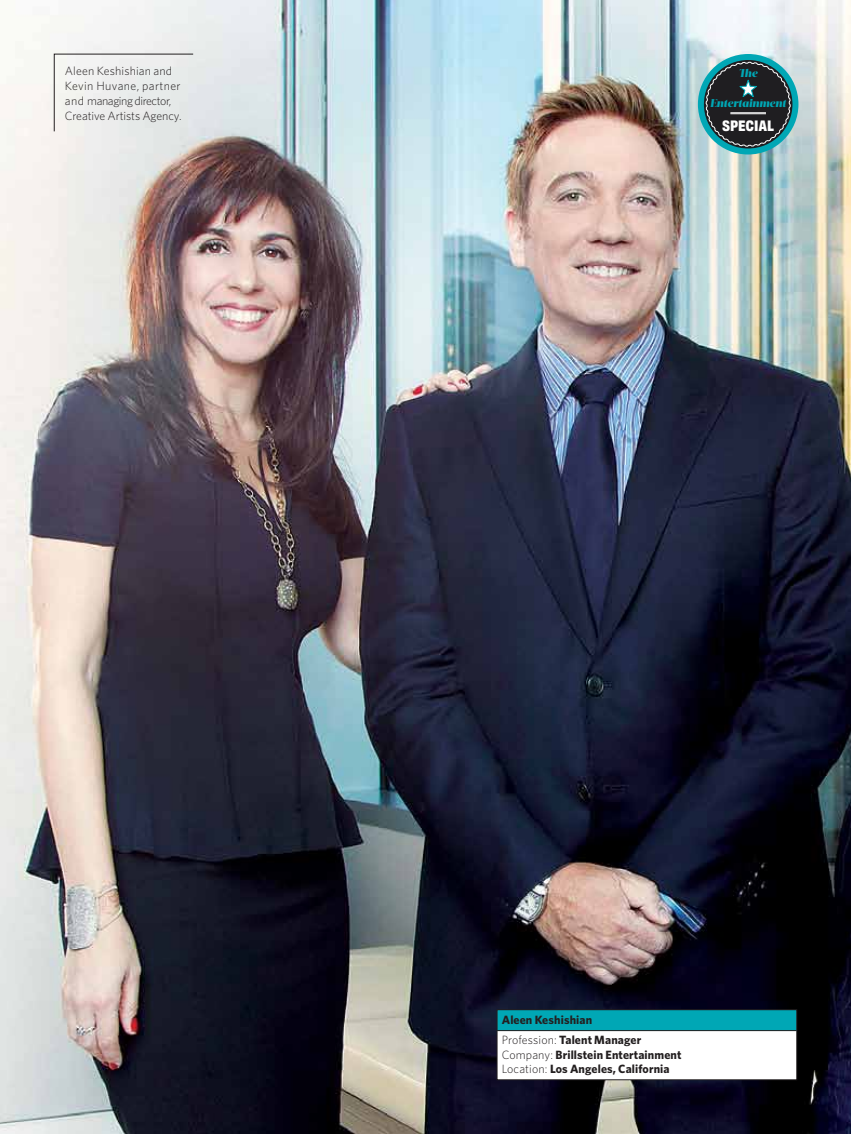
<style>
.page{position:relative;width:851px;height:1134px;background:#fff}
.page>*{position:absolute;margin:0;border:0;box-sizing:border-box;transform-origin:0 0}
.t1{font:700 expanded 15px "Trilon Cond";letter-spacing:-.005em;color:#fff}
.t2{font:700 12px/20.4px "Whitney";letter-spacing:.01em;color:#231f20}
.t3{font:300 12px/15px "Whitney";color:#231f20}
.t4{font:italic 900 11.25px "Acta Display";letter-spacing:-.01em;color:#00a7b5}
.s1{font-weight:300}
</style>
<div class="page">
<img style="left:0;top:0;width:850px;height:1134px">
<div style="left:698px;top:54px;width:100px;height:100px;border:6px solid #00a7b5;border-radius:50%"></div>
<svg style="left:705px;top:61px;width:86px;height:86px;background:#33474b"></svg>
<div style="left:497px;top:1031px;width:299px;height:49px;background:#fff"></div>
<div style="left:497px;top:1010px;width:299px;height:21px;background:#00a7b5"></div>
<hr style="left:497px;top:1030px;width:299px;height:1px;background:#231f20">
<div style="left:497px;top:1009px;width:299px;height:71px;border:1px solid #231f20"></div>
<svg style="left:54px;top:54px;width:140px;height:78px"></svg>
<p class="t3" style="left:65px;top:63px;width:118px">Aleen Keshishian and<br>Kevin Huvane, partner and managing director,<br>Creative Artists Agency.</p>
<p class="t4" style="left:739px;top:67px;width:20px">The</p>
<p class="t4" style="left:710px;top:96px;width:78px">Entertainment</p>
<p class="t1" style="left:722px;top:115px;width:53px">SPECIAL</p>
<p class="t2" style="left:502px;top:1009px;width:141px">Aleen Keshishian<br><span class="s1">Profession:</span> Talent Manager</p>
<p class="t2" style="left:502px;top:1047px;width:181px;line-height:14.4px"><span class="s1">Company:</span> Brillstein Entertainment<br><span class="s1">Location:</span> Los Angeles, California</p>
</div>
